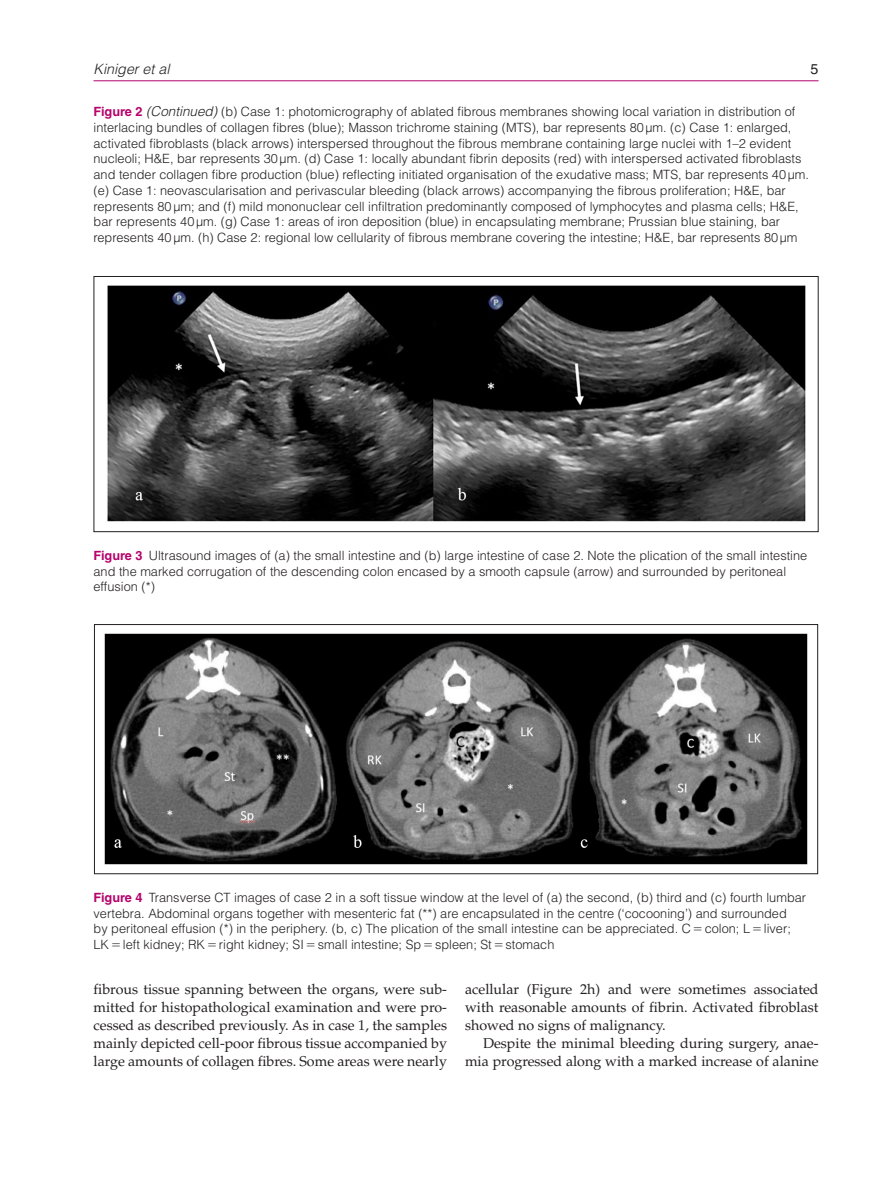
<style>
.page{position:relative;width:893px;height:1191px;background:#fff}
.page>*{position:absolute;margin:0;border:0;box-sizing:border-box;transform-origin:0 0}
.t1{font:14.25px/18px "Palatino LT Std";color:#231f20;text-align:justify}
.t2{font:italic 300 14.25px "Helvetica LT Std";color:#231f20}
.t3{font:14.25px "Helvetica LT Std";color:#231f20}
.t4{font:300 12.75px/15.8px "Helvetica LT Std";color:#231f20}
.s1{font-weight:700;color:#b6036c}
.s2{font-style:italic;font-size:13.5px}
</style>
<div class="page">
<hr style="left:94px;top:80px;width:725px;height:1px;background:#b6036c">
<img style="left:104px;top:633px;width:704px;height:232px">
<div style="left:94px;top:624px;width:724px;height:250px;border:1px solid #231f20"></div>
<img style="left:107px;top:285px;width:699px;height:237px">
<div style="left:94px;top:276px;width:725px;height:256px;border:1px solid #231f20"></div>
<p class="t2" style="left:94px;top:60px;width:78px">Kiniger et al</p>
<p class="t3" style="left:811px;top:61px;width:9px">5</p>
<p class="t4" style="left:94px;top:103px;width:717px"><span class="s1">Figure 2</span> <span class="s2">(Continued)</span> (b) Case 1: photomicrography of ablated fibrous membranes showing local variation in distribution of interlacing bundles of collagen fibres (blue); Masson trichrome staining (MTS), bar represents 80µm. (c) Case 1: enlarged, activated fibroblasts (black arrows) interspersed throughout the fibrous membrane containing large nuclei with 1–2 evident nucleoli; H&amp;E, bar represents 30µm. (d) Case 1: locally abundant fibrin deposits (red) with interspersed activated fibroblasts and tender collagen fibre production (blue) reflecting initiated organisation of the exudative mass; MTS, bar represents 40µm. (e) Case 1: neovascularisation and perivascular bleeding (black arrows) accompanying the fibrous proliferation; H&amp;E, bar represents 80µm; and (f) mild mononuclear cell infiltration predominantly composed of lymphocytes and plasma cells; H&amp;E, bar represents 40µm. (g) Case 1: areas of iron deposition (blue) in encapsulating membrane; Prussian blue staining, bar represents 40µm. (h) Case 2: regional low cellularity of fibrous membrane covering the intestine; H&amp;E, bar represents 80µm</p>
<p class="t4" style="left:94px;top:547px;width:715px"><span class="s1">Figure 3</span> Ultrasound images of (a) the small intestine and (b) large intestine of case 2. Note the plication of the small intestine and the marked corrugation of the descending colon encased by a smooth capsule (arrow) and surrounded by peritoneal effusion (*)</p>
<p class="t4" style="left:94px;top:889px;width:714px"><span class="s1">Figure 4</span> Transverse CT images of case 2 in a soft tissue window at the level of (a) the second, (b) third and (c) fourth lumbar vertebra. Abdominal organs together with mesenteric fat (**) are encapsulated in the centre (‘cocooning’) and surrounded<br>by peritoneal effusion (*) in the periphery. (b, c) The plication of the small intestine can be appreciated. C colon; L liver; LK left kidney; RK right kidney; SI small intestine; Sp spleen; St stomach</p>
<p class="t1" style="left:94px;top:980px;width:355px">fibrous tissue spanning between the organs, were sub&shy;mitted for histopathological examination and were pro&shy;cessed as described previously. As in case 1, the samples mainly depicted cell-poor fibrous tissue accompanied by large amounts of collagen fibres. Some areas were nearly</p>
<p class="t1" style="left:465px;top:980px;width:355px">acellular (Figure 2h) and were sometimes associated with reasonable amounts of fibrin. Activated fibroblast showed no signs of malignancy.</p>
<p class="t1" style="left:465px;top:1034px;width:355px;text-align:right">Despite the minimal bleeding during surgery, anae&shy;mia progressed along with a marked increase of alanine</p>
</div>
